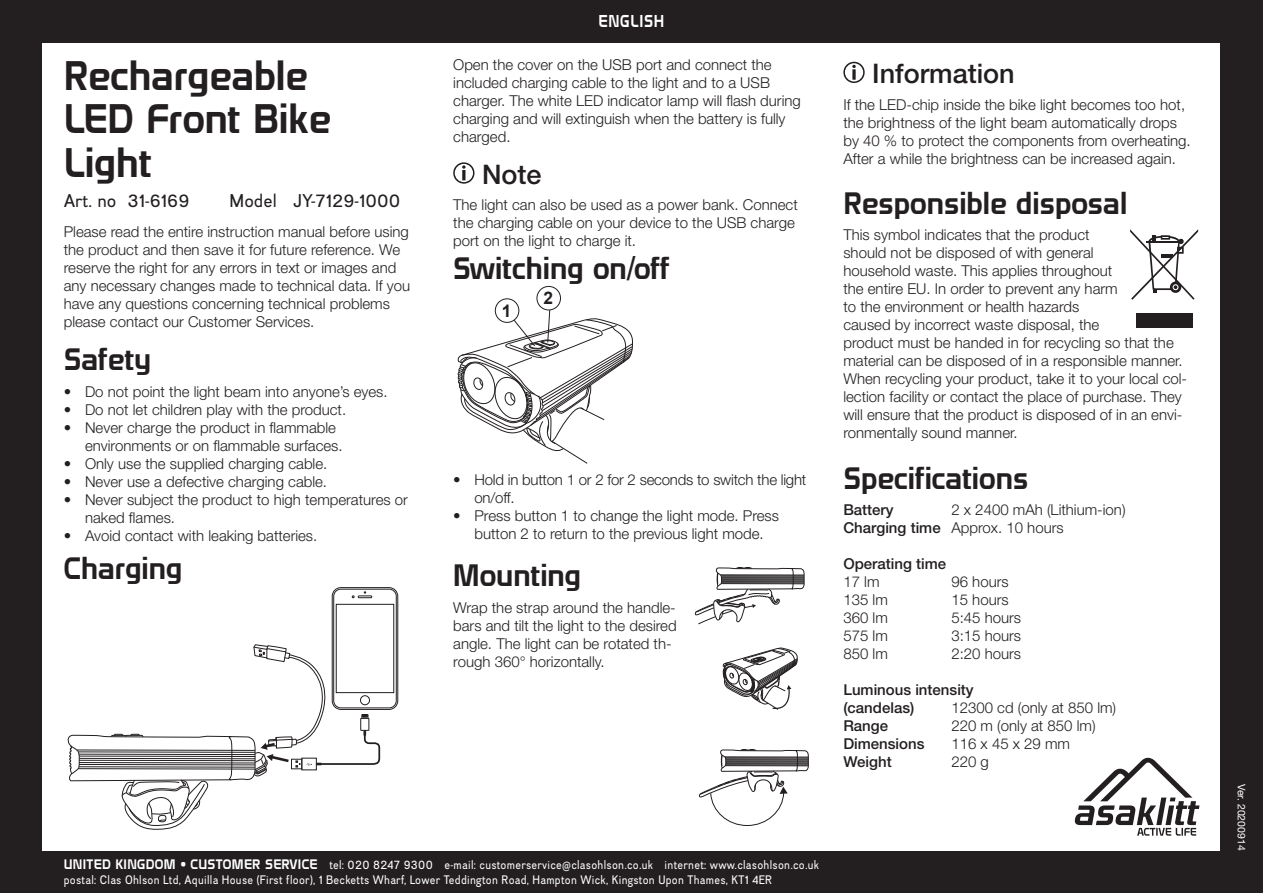
<style>
.page{position:relative;width:1263px;height:893px;background:#231f20}
.page>*{position:absolute;margin:0;border:0;box-sizing:border-box;transform-origin:0 0}
.Bruks_-_Inledande_be{font:36px/43.2px "Domyouji";color:#231f20}
.Bruks_-_Nytt_Avsnitt{font:27px "Domyouji";color:#231f20}
.Bruks_-_Nytt_Avsnitt-2{font:500 27px "Helvetica Neue LT Std";color:#231f20}
.Bruks_-_Inledande_Ar{font:18px "Divulge Rg";color:#231f20}
.t1{font:700 17.25px "Arial";color:#231f20}
.Bruks_-_Brödtext{font:300 15px/18px "Helvetica Neue LT Std";color:#231f20}
.Bruks_-_Brödtext-2{font:500 15px/18px "Helvetica Neue LT Std";color:#231f20}
.t2{font:15px "Domyouji";letter-spacing:.05em;color:#fff;scale:.93 1}
.t3{font:12px/15px "Divulge Rg";letter-spacing:.025em;color:#fff;scale:.93 1}
.t4{font:10.5px "Helvetica Neue LT Std";color:#fff}
.s1{font-weight:500}
.s2{font-family:"Domyouji"}
</style>
<div class="page">
<div style="left:43px;top:43px;width:1177px;height:807px;background:#fff"></div>
<svg style="left:1075px;top:758px;width:124px;height:78px"></svg>
<svg style="left:1130px;top:229px;width:68px;height:71px"></svg>
<div style="left:1136px;top:314px;width:56px;height:14px;background:#231f20"></div>
<div style="left:333px;top:589px;width:63px;height:119px;border:1px solid #231f20;border-radius:7px"></div>
<div style="left:336px;top:604px;width:58px;height:89px;border:1px solid #231f20"></div>
<div style="left:332px;top:587px;width:66px;height:123px;border:1px solid #231f20;border-radius:9px"></div>
<svg style="left:67px;top:587px;width:314px;height:243px"></svg>
<svg style="left:453px;top:162px;width:21px;height:22px"></svg>
<div style="left:495px;top:298px;width:24px;height:25px;border:1px solid #231f20;border-radius:50%"></div>
<div style="left:536px;top:286px;width:25px;height:24px;border:1px solid #231f20;border-radius:50%"></div>
<svg style="left:457px;top:309px;width:176px;height:155px"></svg>
<svg style="left:843px;top:62px;width:22px;height:21px"></svg>
<svg style="left:852px;top:69px;width:4px;height:11px"></svg>
<svg style="left:722px;top:648px;width:75px;height:62px"></svg>
<svg style="left:699px;top:749px;width:109px;height:77px"></svg>
<svg style="left:695px;top:567px;width:109px;height:57px"></svg>
<p class="Bruks_-_Inledande_be" style="left:64px;top:53px;width:269px">Rechargeable<br>LED Front Bike<br>Light</p>
<p class="Bruks_-_Inledande_Ar" style="left:64px;top:189px;width:127px">Art. no 31-6169</p>
<p class="Bruks_-_Inledande_Ar" style="left:230px;top:189px;width:172px">Model JY-7129-1000</p>
<p class="Bruks_-_Brödtext" style="left:64px;top:223px;width:348px">Please read the entire instruction manual before using the product and then save it for future reference. We reserve the right for any errors in text or images and any necessary changes made to technical data. If you have any questions concerning technical problems please contact our Customer Services.</p>
<p class="Bruks_-_Nytt_Avsnitt" style="left:64px;top:343px;width:89px">Safety</p>
<p class="Bruks_-_Brödtext" style="left:64px;top:382px;width:325px">• Do not point the light beam into anyone’s eyes.</p>
<p class="Bruks_-_Brödtext" style="left:64px;top:400px;width:284px">• Do not let children play with the product.</p>
<p class="Bruks_-_Brödtext" style="left:85px;top:418px;width:259px;text-indent:-21px">• Never charge the product in flammable environments or on flammable surfaces.</p>
<p class="Bruks_-_Brödtext" style="left:64px;top:454px;width:265px">• Only use the supplied charging cable.</p>
<p class="Bruks_-_Brödtext" style="left:64px;top:472px;width:265px">• Never use a defective charging cable.</p>
<p class="Bruks_-_Brödtext" style="left:85px;top:490px;width:324px;text-indent:-21px">• Never subject the product to high temperatures or naked flames.</p>
<p class="Bruks_-_Brödtext" style="left:64px;top:526px;width:255px">• Avoid contact with leaking batteries.</p>
<p class="Bruks_-_Nytt_Avsnitt" style="left:64px;top:551px;width:120px">Charging</p>
<p class="t2" style="left:599px;top:12px;width:72px">ENGLISH</p>
<p class="Bruks_-_Brödtext" style="left:453px;top:56px;width:349px">Open the cover on the USB port and connect the included charging cable to the light and to a USB charger. The white LED indicator lamp will flash during charging and will extinguish when the battery is fully charged.</p>
<p class="Bruks_-_Nytt_Avsnitt-2" style="left:482px;top:158px;width:61px">Note</p>
<p class="Bruks_-_Brödtext" style="left:453px;top:195px;width:346px">The light can also be used as a power bank. Connect the charging cable on your device to the USB charge port on the light to charge it.</p>
<p class="Bruks_-_Nytt_Avsnitt" style="left:453px;top:251px;width:218px">Switching on/off</p>
<p class="t1" style="left:502px;top:298px;width:11px">1</p>
<p class="t1" style="left:543px;top:286px;width:11px">2</p>
<p class="Bruks_-_Brödtext" style="left:474px;top:470px;width:333px;text-indent:-21px">• Hold in button 1 or 2 for 2 seconds to switch the light on/off.</p>
<p class="Bruks_-_Brödtext" style="left:453px;top:506px;width:327px;text-align:center">• Press button 1 to change the light mode. Press button 2 to return to the previous light mode.</p>
<p class="Bruks_-_Nytt_Avsnitt" style="left:453px;top:558px;width:129px">Mounting</p>
<p class="Bruks_-_Brödtext" style="left:453px;top:598px;width:225px">Wrap the strap around the handle&shy;bars and tilt the light to the desired angle. The light can be rotated th&shy;rough 360° horizontally.</p>
<p class="Bruks_-_Nytt_Avsnitt-2" style="left:872px;top:57px;width:144px">Information</p>
<p class="Bruks_-_Brödtext" style="left:843px;top:95px;width:349px">If the LED-chip inside the bike light becomes too hot, the brightness of the light beam automatically drops by 40 % to protect the components from overheating.<br>After a while the brightness can be increased again.</p>
<p class="Bruks_-_Nytt_Avsnitt" style="left:843px;top:186px;width:285px">Responsible disposal</p>
<p class="Bruks_-_Brödtext" style="left:843px;top:226px;width:345px">This symbol indicates that the product<br>should not be disposed of with general<br>household waste. This applies throughout<br>the entire EU. In order to prevent any harm<br>to the environment or health hazards<br>caused by incorrect waste disposal, the<br>product must be handed in for recycling so that the material can be disposed of in a responsible manner.<br>When recycling your product, take it to your local col&shy;lection facility or contact the place of purchase. They will ensure that the product is disposed of in an envi&shy;ronmentally sound manner.</p>
<p class="Bruks_-_Nytt_Avsnitt" style="left:843px;top:461px;width:187px">Specifications</p>
<p class="Bruks_-_Brödtext-2" style="left:843px;top:501px;width:52px">Battery</p>
<p class="Bruks_-_Brödtext" style="left:951px;top:501px;width:176px">2 x 2400 mAh (Lithium-ion)</p>
<p class="Bruks_-_Brödtext" style="left:843px;top:519px;width:222px"><span class="s1">Charging time</span> Approx. 10 hours</p>
<p class="Bruks_-_Brödtext-2" style="left:843px;top:555px;width:104px">Operating time</p>
<p class="Bruks_-_Brödtext" style="left:843px;top:573px;width:38px">17 lm</p>
<p class="Bruks_-_Brödtext" style="left:951px;top:573px;width:59px">96 hours</p>
<p class="Bruks_-_Brödtext" style="left:843px;top:591px;width:46px">135 lm</p>
<p class="Bruks_-_Brödtext" style="left:951px;top:591px;width:59px">15 hours</p>
<p class="Bruks_-_Brödtext" style="left:843px;top:609px;width:46px">360 lm</p>
<p class="Bruks_-_Brödtext" style="left:951px;top:609px;width:71px">5:45 hours</p>
<p class="Bruks_-_Brödtext" style="left:843px;top:627px;width:46px">575 lm</p>
<p class="Bruks_-_Brödtext" style="left:951px;top:627px;width:71px">3:15 hours</p>
<p class="Bruks_-_Brödtext" style="left:843px;top:645px;width:46px">850 lm</p>
<p class="Bruks_-_Brödtext" style="left:951px;top:645px;width:71px">2:20 hours</p>
<p class="Bruks_-_Brödtext-2" style="left:843px;top:681px;width:132px">Luminous intensity (candelas)</p>
<p class="Bruks_-_Brödtext" style="left:951px;top:699px;width:166px">12300 cd (only at 850 lm)</p>
<p class="Bruks_-_Brödtext-2" style="left:843px;top:717px;width:46px">Range</p>
<p class="Bruks_-_Brödtext" style="left:951px;top:717px;width:146px">220 m (only at 850 lm)</p>
<p class="Bruks_-_Brödtext-2" style="left:843px;top:735px;width:83px">Dimensions</p>
<p class="Bruks_-_Brödtext" style="left:951px;top:735px;width:120px">116 x 45 x 29 mm</p>
<p class="Bruks_-_Brödtext-2" style="left:843px;top:753px;width:50px">Weight</p>
<p class="Bruks_-_Brödtext" style="left:951px;top:753px;width:39px">220 g</p>
<p class="t3" style="left:64px;top:857px;width:813px"><span class="s2">UNITED KINGDOM • CUSTOMER SERVICE</span> tel: 020 8247 9300 e-mail: customerservice@clasohlson.co.uk internet: www.clasohlson.co.uk postal: Clas Ohlson Ltd, Aquilla House (First floor), 1 Becketts Wharf, Lower Teddington Road, Hampton Wick, Kingston Upon Thames, KT1 4ER</p>
<p class="t4" style="left:1248px;top:784px;width:68px;rotate:90deg">Ver. 20200914</p>
</div>
